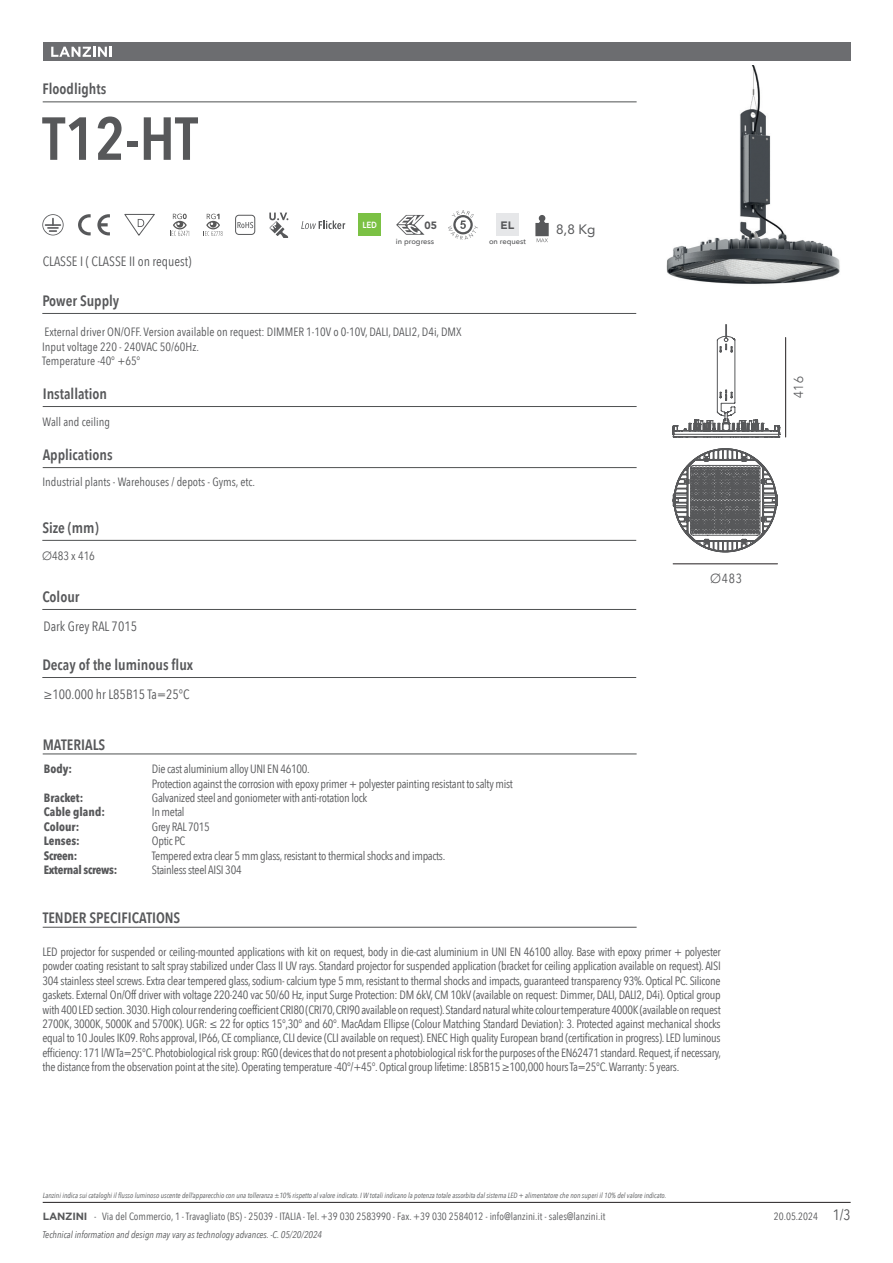
<style>
.page{position:relative;width:893px;height:1263px;background:#fff}
.page>*{position:absolute;margin:0;border:0;box-sizing:border-box;transform-origin:0 0}
.t1{font:600 60px "Avenir Next Condensed";color:#57585a}
.t2{font:600 15px "Avenir Next Condensed";color:#57585a}
.t3{font:15px "Avenir Next Condensed";color:#57585a}
.t4{font:13.5px "Avenir Next Condensed";color:#57585a}
.t5{font:13.5px "Avenir LT Std";color:#57585a}
.t6{font:13.2px "Avenir Next Condensed";color:#57585a}
.t7{font:300 13.2px "Avenir";color:#57585a}
.t8{font:12px/14.4px "Avenir Next Condensed";letter-spacing:-.025em;color:#57585a;text-align:justify}
.t9{font:12px "Avenir Next Condensed";color:#57585a}
.t10{font:700 12px "Avenir Next Condensed";letter-spacing:-.005em;color:#57585a}
.t11{font:700 12px "Avenir Next Condensed";letter-spacing:-.025em;color:#57585a}
.t12{font:700 10.8px "Gotham";color:#57585a}
.t13{font:10.5px "Avenir Next Condensed";color:#57585a}
.t14{font:900 10.5px "Avenir LT Std";color:#57585a}
.t15{font:italic 9.75px "Avenir Next Condensed";color:#57585a}
.t16{font:700 9px "Odin";color:#fff}
.t17{font:italic 7.5px "Avenir Next Condensed";color:#57585a}
.t18{font:500 7.5px "Avenir Next";color:#57585a}
.s1{font-family:"Avenir";font-weight:300}
.s2{font-family:"Gotham";font-weight:700}
</style>
<div class="page">
<div style="left:43px;top:43px;width:808px;height:18px;background:#6c6d70"></div>
<svg style="left:51px;top:47px;width:61px;height:10px"></svg>
<hr style="left:43px;top:102px;width:594px;height:1px;background:#4f5152">
<hr style="left:43px;top:406px;width:594px;height:1px;background:#4f5152">
<hr style="left:42px;top:540px;width:594px;height:1px;background:#4f5152">
<hr style="left:42px;top:313px;width:594px;height:1px;background:#4f5152">
<hr style="left:42px;top:609px;width:594px;height:1px;background:#4f5152">
<hr style="left:43px;top:467px;width:594px;height:1px;background:#4f5152">
<hr style="left:42px;top:677px;width:594px;height:1px;background:#4f5152">
<hr style="left:43px;top:754px;width:594px;height:1px;background:#4f5152">
<hr style="left:43px;top:1202px;width:808px;height:1px;background:#231f20">
<hr style="left:43px;top:927px;width:594px;height:1px;background:#4f5152">
<svg style="left:535px;top:215px;width:14px;height:27px"></svg>
<svg style="left:97px;top:214px;width:13px;height:21px"></svg>
<svg style="left:78px;top:214px;width:13px;height:21px"></svg>
<svg style="left:124px;top:213px;width:31px;height:23px"></svg>
<svg style="left:269px;top:213px;width:19px;height:24px"></svg>
<div style="left:235px;top:215px;width:20px;height:20px;border:1px solid #57585a;border-radius:3px"></div>
<svg style="left:237px;top:222px;width:16px;height:6px"></svg>
<div style="left:359px;top:214px;width:22px;height:22px;background:#7bc144"></div>
<svg style="left:301px;top:221px;width:44px;height:8px"></svg>
<svg style="left:42px;top:214px;width:22px;height:21px"></svg>
<svg style="left:170px;top:214px;width:19px;height:22px"></svg>
<svg style="left:205px;top:214px;width:18px;height:22px"></svg>
<svg style="left:448px;top:210px;width:30px;height:30px"></svg>
<svg style="left:396px;top:215px;width:29px;height:20px"></svg>
<div style="left:496px;top:214px;width:23px;height:22px;background:#e6e7e9"></div>
<img style="left:666px;top:66px;width:174px;height:218px">
<svg style="left:672px;top:448px;width:106px;height:105px"></svg>
<hr style="left:785px;top:337px;width:1px;height:100px;background:#231f20">
<hr style="left:673px;top:564px;width:104px;height:1px;background:#231f20">
<svg style="left:672px;top:324px;width:108px;height:113px"></svg>
<p class="t2" style="left:43px;top:76px;width:65px">Floodlights</p>
<p class="t1" style="left:42px;top:87px;width:157px">T12-HT</p>
<p class="t4" style="left:43px;top:250px;width:150px">CLASSE I ( CLASSE II on request)</p>
<p class="t2" style="left:42px;top:288px;width:79px">Power Supply</p>
<p class="t16" style="left:363px;top:220px;width:16px">LED</p>
<p class="t14" style="left:425px;top:219px;width:14px">05</p>
<p class="t18" style="left:396px;top:235px;width:40px">in progress</p>
<p class="t9" style="left:44px;top:322px;width:419px">External driver ON/OFF. Version available on request: DIMMER 1-10V o 0-10V, DALI, DALI2, D4i, DMX</p>
<p class="t9" style="left:42px;top:336px;width:158px">Input voltage 220 - 240VAC 50/60Hz.</p>
<p class="t9" style="left:42px;top:351px;width:100px">Temperature -40° +65°</p>
<p class="t2" style="left:43px;top:381px;width:66px">Installation</p>
<p class="t9" style="left:43px;top:411px;width:69px">Wall and ceiling</p>
<p class="t2" style="left:43px;top:442px;width:71px">Applications</p>
<p class="t9" style="left:43px;top:472px;width:214px">Industrial plants - Warehouses / depots - Gyms, etc.</p>
<p class="t2" style="left:42px;top:514px;width:58px">Size (mm)</p>
<p class="t8" style="left:42px;top:547px;width:54px"><span class="s1">Ø</span>483 x 416</p>
<p class="t2" style="left:42px;top:584px;width:39px">Colour</p>
<p class="t4" style="left:43px;top:615px;width:95px">Dark Grey RAL 7015</p>
<p class="t2" style="left:42px;top:652px;width:152px">Decay of the luminous flux</p>
<p class="t4" style="left:43px;top:683px;width:147px">≥100.000 hr L85B15 Ta=25°C</p>
<p class="t2" style="left:43px;top:731px;width:64px">MATERIALS</p>
<p class="t12" style="left:500px;top:218px;width:15px">EL</p>
<p class="t18" style="left:489px;top:235px;width:38px">on request</p>
<p class="t10" style="left:44px;top:762px;width:30px">Body:</p>
<p class="t8" style="left:152px;top:761px;width:159px">Die cast aluminium alloy UNI EN 46100.</p>
<p class="t8" style="left:152px;top:776px;width:362px">Protection against the corrosion with epoxy primer + polyester painting resistant to salty mist</p>
<p class="t10" style="left:44px;top:790px;width:41px">Bracket:</p>
<p class="t8" style="left:152px;top:790px;width:217px">Galvanized steel and goniometer with anti-rotation lock</p>
<p class="t10" style="left:44px;top:805px;width:63px">Cable gland:</p>
<p class="t8" style="left:152px;top:804px;width:34px">In metal</p>
<p class="t10" style="left:44px;top:819px;width:37px">Colour:</p>
<p class="t8" style="left:152px;top:819px;width:59px">Grey RAL 7015</p>
<p class="t10" style="left:44px;top:834px;width:37px">Lenses:</p>
<p class="t8" style="left:152px;top:833px;width:35px">Optic PC</p>
<p class="t10" style="left:44px;top:848px;width:35px">Screen:</p>
<p class="t8" style="left:152px;top:848px;width:295px">Tempered extra clear 5 mm glass, resistant to thermical shocks and impacts.</p>
<p class="t11" style="left:44px;top:862px;width:75px">External screws:</p>
<p class="t8" style="left:152px;top:862px;width:91px">Stainless steel AISI 304</p>
<p class="t2" style="left:43px;top:905px;width:139px">TENDER SPECIFICATIONS</p>
<p class="t5" style="left:556px;top:221px;width:41px">8,8 Kg</p>
<p class="t6" style="left:710px;top:567px;width:33px"><span class="s1">Ø</span>483</p>
<p class="t8" style="left:43px;top:944px;width:680px">LED projector for suspended or ceiling-mounted applications with kit on request, body in die-cast aluminium in UNI EN 46100 alloy. Base with epoxy primer + polyester powder coating resistant to salt spray stabilized under Class II UV rays. Standard projector for suspended application (bracket for ceiling application available on request). AISI 304 stainless steel screws. Extra clear tempered glass, sodium- calcium type 5 mm, resistant to thermal shocks and impacts, guaranteed transparency 93%. Optical PC. Silicone gaskets. External On/Off driver with voltage 220-240 vac 50/60 Hz, input Surge Protection: DM 6kV, CM 10kV (available on request: Dimmer, DALI, DALI2, D4i). Optical group with 400 LED section. 3030. High colour rendering coefficient CRI80 (CRI70, CRI90 available on request). Standard natural white colour temperature 4000K (available on request 2700K, 3000K, 5000K and 5700K). UGR: ≤ 22 for optics 15°,30° and 60°. MacAdam Ellipse (Colour Matching Standard Deviation): 3. Protected against mechanical shocks equal to 10 Joules IK09. Rohs approval, IP66, CE compliance, CLI device (CLI available on request). ENEC High quality European brand (certification in progress). LED luminous efficiency: 171 l/W Ta=25°C. Photobiological risk group: RG0 (devices that do not present a photobiological risk for the purposes of the EN62471 standard. Request, if necessary, the distance from the observation point at the site). Operating temperature -40°/+45°. Optical group lifetime: L85B15 ≥100,000 hours Ta=25°C. Warranty: 5 years.</p>
<p class="t7" style="left:791px;top:398px;width:23px;rotate:-90deg">416</p>
<p class="t17" style="left:43px;top:1190px;width:625px">Lanzini indica sui cataloghi il flusso luminoso uscente dell’apparecchio con una tolleranza ±10% rispetto al valore indicato. I W totali indicano la potenza totale assorbita dal sistema LED + alimentatore che non superi il 10% del valore indicato.</p>
<p class="t13" style="left:43px;top:1208px;width:564px"><span class="s2">LANZINI</span> - Via del Commercio, 1 - Travagliato (BS) - 25039 - ITALIA - Tel. +39 030 2583990 - Fax. +39 030 2584012 - info@lanzini.it - sales@lanzini.it</p>
<p class="t13" style="left:774px;top:1208px;width:46px">20.05.2024</p>
<p class="t15" style="left:42px;top:1228px;width:281px">Technical information and design may vary as technology advances. -C. 05/20/2024</p>
<p class="t3" style="left:833px;top:1202px;width:19px">1/3</p>
</div>
